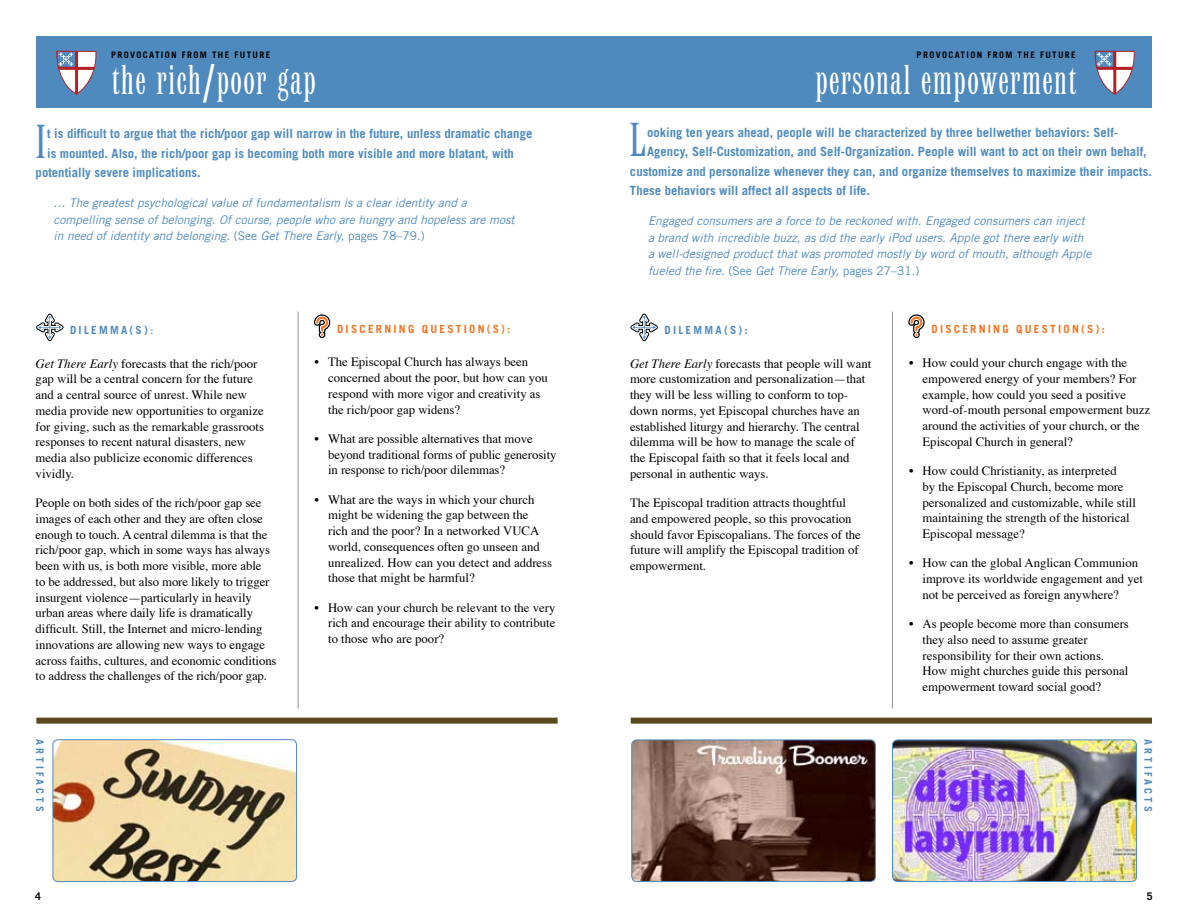
<style>
.page{position:relative;width:1188px;height:918px;background:#fff}
.page>*{position:absolute;margin:0;border:0;box-sizing:border-box;transform-origin:0 0}
.t1{font:condensed 48.6px "Latin MT Std";color:#4e8abe}
.t2{font:condensed 42px "Latin MT Std";letter-spacing:.025em;color:#fff}
.t3{font:12.75px/15.8px "Times";color:#000}
.t4{font:700 12.75px "Trade Gothic";color:#4e8abe}
.t5{font:italic 12px/16.5px "Trade Gothic";color:#4e8abe}
.t6{font:700 11.25px "Trade Gothic";letter-spacing:.2em;color:#f37421}
.t7{font:700 11.25px "Trade Gothic";letter-spacing:.2em;color:#4e8abe}
.t8{font:700 10.5px "Trade Gothic";letter-spacing:.3em;color:#4e8abe}
.t9{font:700 10.5px "Trade Gothic";color:#000}
.t10{font:700 9px "Trade Gothic";letter-spacing:.15em;color:#000}
.s1{font-style:normal}
.s2{font-weight:400;font-size:12px}
.s3{font-style:italic}
</style>
<div class="page">
<div style="left:36px;top:36px;width:558px;height:72px;background:#4e8abe"></div>
<div style="left:36px;top:718px;width:522px;height:6px;background:#5a471c"></div>
<hr style="left:298px;top:312px;width:1px;height:396px;background:#939598">
<svg style="left:314px;top:314px;width:17px;height:24px"></svg>
<svg style="left:36px;top:313px;width:28px;height:29px"></svg>
<svg style="left:56px;top:51px;width:41px;height:44px"></svg>
<div style="left:594px;top:36px;width:558px;height:72px;background:#4e8abe"></div>
<div style="left:631px;top:718px;width:521px;height:6px;background:#5a471c"></div>
<hr style="left:892px;top:312px;width:1px;height:397px;background:#939598">
<svg style="left:908px;top:314px;width:17px;height:24px"></svg>
<svg style="left:630px;top:313px;width:28px;height:29px"></svg>
<svg style="left:1095px;top:51px;width:40px;height:44px"></svg>
<img style="left:53px;top:740px;width:244px;height:142px">
<div style="left:52px;top:739px;width:245px;height:143px;border:1px solid #4e8abe;border-radius:5px"></div>
<img style="left:632px;top:740px;width:243px;height:142px">
<div style="left:631px;top:740px;width:245px;height:142px;border:1px solid #4e8abe;border-radius:5px"></div>
<img style="left:893px;top:740px;width:244px;height:142px">
<div style="left:892px;top:740px;width:245px;height:142px;border:1px solid #4e8abe;border-radius:5px"></div>
<p class="t10" style="left:111px;top:49px;width:14px">PROVOCA</p>
<p class="t10" style="left:155px;top:49px;width:12px">TION</p>
<p class="t10" style="left:182px;top:49px;width:84px">FROM THE FUTURE</p>
<h2 class="t2" style="left:111px;top:57px;width:206px">the rich/poor gap</h2>
<h1 class="t1" style="left:36px;top:115px;width:12px">I</h1>
<p class="t4" style="left:47px;top:126px;width:487px">t is difficult to argue that the rich/poor gap will narrow in the future, unless dramatic change</p>
<p class="t4" style="left:47px;top:145px;width:468px">is mounted. Also, the rich/poor gap is becoming both more visible and more blatant, with</p>
<p class="t4" style="left:36px;top:165px;width:167px">potentially severe implications.</p>
<p class="t5" style="left:54px;top:195px;width:462px">… The greatest psychological value of fundamentalism is a clear identity and a compelling sense of belonging. Of course, people who are hungry and hopeless are most in need of identity and belonging. <span class="s1">(See</span> Get There Early, <span class="s1">pages 78–79.)</span></p>
<p class="t7" style="left:70px;top:323px;width:85px">DI LE MMA(s)<span class="s2">:</span></p>
<p class="t3" style="left:36px;top:354px;width:230px"><span class="s3">Get There Early</span> forecasts that the rich/poor gap will be a central concern for the future and a central source of unrest. While new media provide new opportunities to organize for giving, such as the remarkable grassroots responses to recent natural disasters, new media also publicize economic differences vividly.</p>
<p class="t3" style="left:36px;top:494px;width:242px">People on both sides of the rich/poor gap see images of each other and they are often close enough to touch. A central dilemma is that the rich/poor gap, which in some ways has always been with us, is both more visible, more able<br>to be addressed, but also more likely to trigger insurgent violence—particularly in heavily urban areas where daily life is dramatically difficult. Still, the Internet and micro-lending innovations are allowing new ways to engage across faiths, cultures, and economic conditions to address the challenges of the rich/poor gap.</p>
<p class="t8" style="left:46px;top:739px;width:74px;rotate:90deg">Art if act s</p>
<p class="t9" style="left:35px;top:890px;width:7px">4</p>
<p class="t6" style="left:337px;top:322px;width:175px">discerning quest ion(s):</p>
<p class="t3" style="left:328px;top:353px;width:221px;text-indent:-14px">• The Episcopal Church has always been concerned about the poor, but how can you respond with more vigor and creativity as the rich/poor gap widens?</p>
<p class="t3" style="left:328px;top:430px;width:230px;text-indent:-14px">• What are possible alternatives that move beyond traditional forms of public generosity in response to rich/poor dilemmas?</p>
<p class="t3" style="left:328px;top:490px;width:226px;text-indent:-14px">• What are the ways in which your church might be widening the gap between the<br>rich and the poor? In a networked VUCA world, consequences often go unseen and unrealized. How can you detect and address those that might be harmful?</p>
<p class="t3" style="left:328px;top:598px;width:229px;text-align:justify;text-indent:-14px">• How can your church be relevant to the very rich and encourage their ability to contribute to those who are poor?</p>
<p class="t10" style="left:917px;top:49px;width:14px">PROVOCA</p>
<p class="t10" style="left:961px;top:49px;width:12px">TION</p>
<p class="t10" style="left:987px;top:49px;width:84px">FROM THE FUTURE</p>
<h2 class="t2" style="left:815px;top:57px;width:263px">personal empowerment</h2>
<h1 class="t1" style="left:630px;top:114px;width:17px">L</h1>
<p class="t4" style="left:647px;top:124px;width:473px">ooking ten years ahead, people will be characterized by three bellwether behaviors: Self-</p>
<p class="t4" style="left:647px;top:144px;width:501px">Agency, Self-Customization, and Self-Organization. People will want to act on their own behalf,</p>
<p class="t4" style="left:630px;top:163px;width:524px">customize and personalize whenever they can, and organize themselves to maximize their impacts.</p>
<p class="t4" style="left:630px;top:183px;width:242px">These behaviors will affect all aspects of life.</p>
<p class="t5" style="left:648px;top:212px;width:445px">Engaged consumers are a force to be reckoned with. Engaged consumers can inject a brand with incredible buzz, as did the early iPod users. Apple got there early with a well-designed product that was promoted mostly by word of mouth, although Apple fueled the fire. <span class="s1">(See</span> Get There Early, <span class="s1">pages 27–31.)</span></p>
<p class="t7" style="left:664px;top:323px;width:85px">DI LE MMA(s):</p>
<p class="t3" style="left:630px;top:354px;width:243px"><span class="s3">Get There Early</span> forecasts that people will want more customization and personalization—that they will be less willing to conform to top&shy;down norms, yet Episcopal churches have an established liturgy and hierarchy. The central dilemma will be how to manage the scale of the Episcopal faith so that it feels local and personal in authentic ways.</p>
<p class="t3" style="left:630px;top:494px;width:232px">The Episcopal tradition attracts thoughtful and empowered people, so this provocation should favor Episcopalians. The forces of the future will amplify the Episcopal tradition of empowerment.</p>
<p class="t6" style="left:932px;top:322px;width:175px">discerning quest ion(s):</p>
<p class="t3" style="left:923px;top:354px;width:229px;text-indent:-14px">• How could your church engage with the empowered energy of your members? For example, how could you seed a positive word-of-mouth personal empowerment buzz around the activities of your church, or the Episcopal Church in general?</p>
<p class="t3" style="left:923px;top:462px;width:215px;text-indent:-14px">• How could Christianity, as interpreted<br>by the Episcopal Church, become more personalized and customizable, while still maintaining the strength of the historical Episcopal message?</p>
<p class="t3" style="left:923px;top:554px;width:222px;text-indent:-14px">• How can the global Anglican Communion improve its worldwide engagement and yet not be perceived as foreign anywhere?</p>
<p class="t3" style="left:923px;top:615px;width:208px;text-indent:-14px">• As people become more than consumers they also need to assume greater responsibility for their own actions.<br>How might churches guide this personal empowerment toward social good?</p>
<p class="t8" style="left:1155px;top:739px;width:74px;rotate:90deg">Art if act s</p>
<p class="t9" style="left:1147px;top:890px;width:7px">5</p>
</div>
